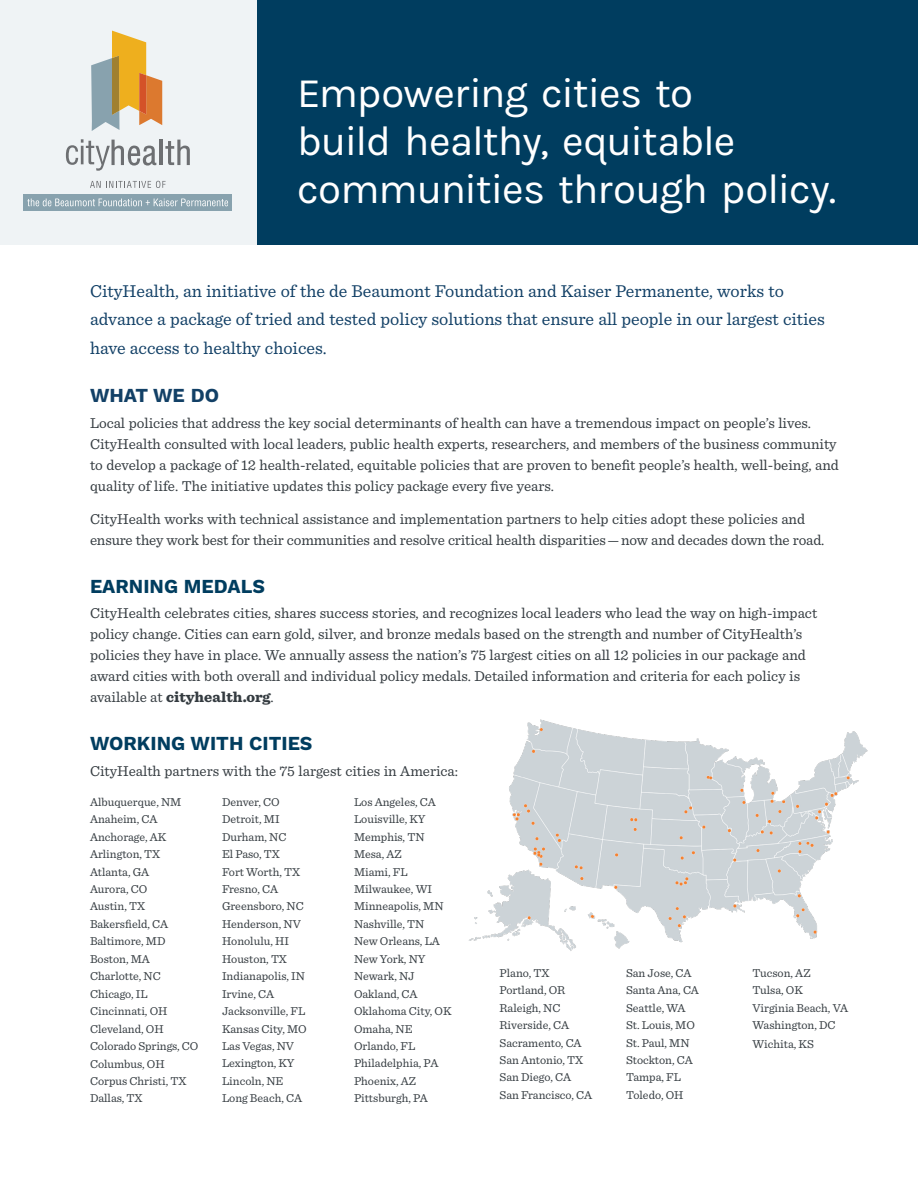
<style>
.page{position:relative;width:918px;height:1188px;background:#fff}
.page>*{position:absolute;margin:0;border:0;box-sizing:border-box;transform-origin:0 0}
.bullet{font:42px/48px "Karla";letter-spacing:-.025em;color:#fff}
.t1{font:700 19.5px "Work Sans";color:#003d5f}
.t2{font:700 19.5px "Work Sans";color:#124066}
.bullet-2{font:18px/28.5px "Sentinel";color:#124066}
.bullet-3{font:15px/21px "Sentinel";color:#343b40}
.TEXT_2{font:15px/21px "Sentinel";color:#343b40}
.t3{font:12px "Sentinel";color:#343b40}
.s1{font-weight:900}
</style>
<div class="page">
<div style="left:257px;top:0;width:661px;height:245px;background:#003d5f"></div>
<div style="left:0;top:0;width:256px;height:245px;background:#eff3f5"></div>
<div style="left:23px;top:194px;width:209px;height:17px;background:#88a2ae"></div>
<svg style="left:91px;top:31px;width:71px;height:100px"></svg>
<svg style="left:66px;top:139px;width:90px;height:32px"></svg>
<hr style="left:160px;top:140px;width:3px;height:25px;background:#6d6f72">
<svg style="left:165px;top:140px;width:25px;height:25px"></svg>
<svg style="left:90px;top:181px;width:76px;height:7px"></svg>
<svg style="left:27px;top:199px;width:201px;height:7px"></svg>
<img style="left:468px;top:719px;width:400px;height:232px">
<p class="bullet" style="left:297px;top:69px;width:541px">Empowering cities to<br>build healthy, equitable communities through policy.</p>
<p class="bullet-2" style="left:90px;top:276px;width:736px">CityHealth, an initiative of the de Beaumont Foundation and Kaiser Permanente, works to advance a package of tried and tested policy solutions that ensure all people in our largest cities have access to healthy choices.</p>
<p class="t2" style="left:90px;top:384px;width:131px">WHAT WE DO</p>
<p class="TEXT_2" style="left:90px;top:411px;width:750px">Local policies that address the key social determinants of health can have a tremendous impact on people’s lives.<br>CityHealth consulted with local leaders, public health experts, researchers, and members of the business community to develop a package of 12 health-related, equitable policies that are proven to benefit people’s health, well-being, and quality of life. The initiative updates this policy package every five years.</p>
<p class="bullet-3" style="left:90px;top:507px;width:736px">CityHealth works with technical assistance and implementation partners to help cities adopt these policies and ensure they work best for their communities and resolve critical health disparities — now and decades down the road.</p>
<p class="t1" style="left:90px;top:575px;width:176px">EARNING MEDALS</p>
<p class="bullet-3" style="left:90px;top:602px;width:729px">CityHealth celebrates cities, shares success stories, and recognizes local leaders who lead the way on high-impact policy change. Cities can earn gold, silver, and bronze medals based on the strength and number of CityHealth’s policies they have in place. We annually assess the nation’s 75 largest cities on all 12 policies in our package and award cities with both overall and individual policy medals. Detailed information and criteria for each policy is available at <span class="s1">cityhealth.org</span>.</p>
<p class="t1" style="left:90px;top:732px;width:224px">WORKING WITH CITIES</p>
<p class="bullet-3" style="left:90px;top:759px;width:370px">CityHealth partners with the 75 largest cities in America:</p>
<p class="t3" style="left:90px;top:793px;width:93px">Albuquerque, NM</p>
<p class="t3" style="left:90px;top:810px;width:69px">Anaheim, CA</p>
<p class="t3" style="left:90px;top:828px;width:78px">Anchorage, AK</p>
<p class="t3" style="left:90px;top:845px;width:72px">Arlington, TX</p>
<p class="t3" style="left:90px;top:863px;width:61px">Atlanta, GA</p>
<p class="t3" style="left:90px;top:880px;width:59px">Aurora, CO</p>
<p class="t3" style="left:90px;top:897px;width:57px">Austin, TX</p>
<p class="t3" style="left:90px;top:915px;width:80px">Bakersfield, CA</p>
<p class="t3" style="left:90px;top:932px;width:77px">Baltimore, MD</p>
<p class="t3" style="left:90px;top:950px;width:61px">Boston, MA</p>
<p class="t3" style="left:90px;top:967px;width:72px">Charlotte, NC</p>
<p class="t3" style="left:90px;top:985px;width:59px">Chicago, IL</p>
<p class="t3" style="left:90px;top:1002px;width:79px">Cincinnati, OH</p>
<p class="t3" style="left:90px;top:1020px;width:75px">Cleveland, OH</p>
<p class="t3" style="left:90px;top:1037px;width:110px">Colorado Springs, CO</p>
<p class="t3" style="left:90px;top:1054px;width:76px">Columbus, OH</p>
<p class="t3" style="left:90px;top:1072px;width:98px">Corpus Christi, TX</p>
<p class="t3" style="left:90px;top:1089px;width:54px">Dallas, TX</p>
<p class="t3" style="left:354px;top:793px;width:83px">Los Angeles, CA</p>
<p class="t3" style="left:354px;top:810px;width:73px">Louisville, KY</p>
<p class="t3" style="left:354px;top:828px;width:72px">Memphis, TN</p>
<p class="t3" style="left:354px;top:845px;width:49px">Mesa, AZ</p>
<p class="t3" style="left:354px;top:862px;width:55px">Miami, FL</p>
<p class="t3" style="left:354px;top:880px;width:80px">Milwaukee, WI</p>
<p class="t3" style="left:354px;top:897px;width:91px">Minneapolis, MN</p>
<p class="t3" style="left:354px;top:915px;width:72px">Nashville, TN</p>
<p class="t3" style="left:354px;top:932px;width:88px">New Orleans, LA</p>
<p class="t3" style="left:354px;top:950px;width:73px">New York, NY</p>
<p class="t3" style="left:354px;top:967px;width:62px">Newark, NJ</p>
<p class="t3" style="left:354px;top:985px;width:65px">Oakland, CA</p>
<p class="t3" style="left:354px;top:1002px;width:99px">Oklahoma City, OK</p>
<p class="t3" style="left:354px;top:1020px;width:60px">Omaha, NE</p>
<p class="t3" style="left:354px;top:1037px;width:63px">Orlando, FL</p>
<p class="t3" style="left:354px;top:1054px;width:86px">Philadelphia, PA</p>
<p class="t3" style="left:354px;top:1072px;width:64px">Phoenix, AZ</p>
<p class="t3" style="left:354px;top:1089px;width:75px">Pittsburgh, PA</p>
<p class="t3" style="left:222px;top:793px;width:59px">Denver, CO</p>
<p class="t3" style="left:222px;top:810px;width:59px">Detroit, MI</p>
<p class="t3" style="left:222px;top:828px;width:66px">Durham, NC</p>
<p class="t3" style="left:222px;top:845px;width:59px">El Paso, TX</p>
<p class="t3" style="left:222px;top:863px;width:80px">Fort Worth, TX</p>
<p class="t3" style="left:222px;top:880px;width:58px">Fresno, CA</p>
<p class="t3" style="left:222px;top:897px;width:83px">Greensboro, NC</p>
<p class="t3" style="left:222px;top:915px;width:80px">Henderson, NV</p>
<p class="t3" style="left:222px;top:932px;width:68px">Honolulu, HI</p>
<p class="t3" style="left:222px;top:950px;width:67px">Houston, TX</p>
<p class="t3" style="left:222px;top:967px;width:85px">Indianapolis, IN</p>
<p class="t3" style="left:222px;top:985px;width:54px">Irvine, CA</p>
<p class="t3" style="left:222px;top:1002px;width:85px">Jacksonville, FL</p>
<p class="t3" style="left:222px;top:1020px;width:86px">Kansas City, MO</p>
<p class="t3" style="left:222px;top:1037px;width:74px">Las Vegas, NV</p>
<p class="t3" style="left:222px;top:1054px;width:74px">Lexington, KY</p>
<p class="t3" style="left:222px;top:1072px;width:63px">Lincoln, NE</p>
<p class="t3" style="left:222px;top:1089px;width:82px">Long Beach, CA</p>
<p class="t3" style="left:500px;top:964px;width:52px">Plano, TX</p>
<p class="t3" style="left:500px;top:981px;width:67px">Portland, OR</p>
<p class="t3" style="left:500px;top:999px;width:62px">Raleigh, NC</p>
<p class="t3" style="left:500px;top:1016px;width:71px">Riverside, CA</p>
<p class="t3" style="left:500px;top:1034px;width:84px">Sacramento, CA</p>
<p class="t3" style="left:500px;top:1051px;width:85px">San Antonio, TX</p>
<p class="t3" style="left:500px;top:1068px;width:73px">San Diego, CA</p>
<p class="t3" style="left:500px;top:1086px;width:94px">San Francisco, CA</p>
<p class="t3" style="left:626px;top:964px;width:67px">San Jose, CA</p>
<p class="t3" style="left:626px;top:981px;width:75px">Santa Ana, CA</p>
<p class="t3" style="left:626px;top:999px;width:61px">Seattle, WA</p>
<p class="t3" style="left:626px;top:1016px;width:70px">St. Louis, MO</p>
<p class="t3" style="left:626px;top:1034px;width:65px">St. Paul, MN</p>
<p class="t3" style="left:626px;top:1051px;width:68px">Stockton, CA</p>
<p class="t3" style="left:626px;top:1068px;width:57px">Tampa, FL</p>
<p class="t3" style="left:626px;top:1086px;width:59px">Toledo, OH</p>
<p class="t3" style="left:753px;top:964px;width:60px">Tucson, AZ</p>
<p class="t3" style="left:753px;top:981px;width:52px">Tulsa, OK</p>
<p class="t3" style="left:753px;top:999px;width:97px">Virginia Beach, VA</p>
<p class="t3" style="left:753px;top:1016px;width:85px">Washington, DC</p>
<p class="t3" style="left:753px;top:1035px;width:63px">Wichita, KS</p>
</div>
